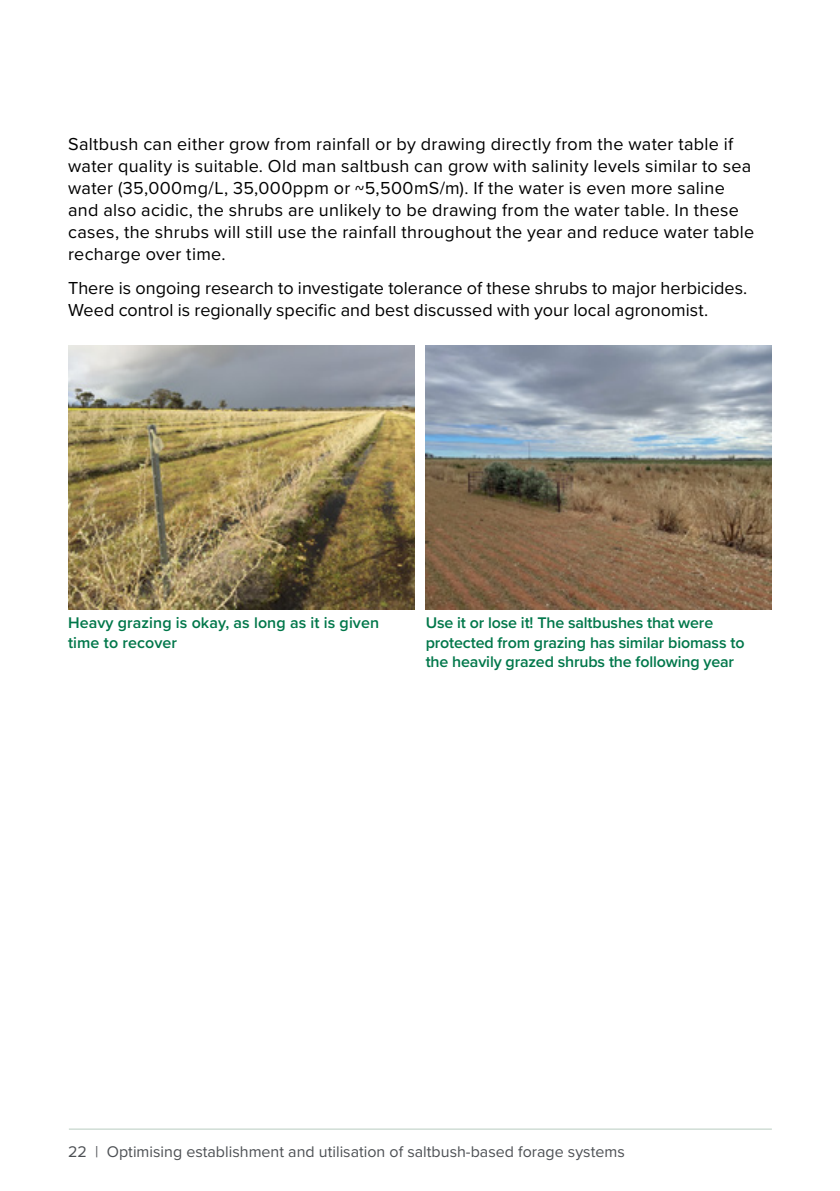
<style>
.page{position:relative;width:840px;height:1191px;background:#fff}
.page>*{position:absolute;margin:0;border:0;box-sizing:border-box;transform-origin:0 0}
.t1{font:18px/22px "Proxima Nova";letter-spacing:.015em;color:#000}
.t2{font:600 16px/19.2px "Proxima Nova";letter-spacing:-.01em;color:#00774a}
.t3{font:16px "Proxima Nova";color:#4d5054}
</style>
<div class="page">
<img style="left:425px;top:345px;width:346px;height:264px">
<img style="left:68px;top:345px;width:346px;height:264px">
<hr style="left:69px;top:1128px;width:702px;height:1px;background:#b8ccc0">
<p class="t1" style="left:68px;top:132px;width:687px">Saltbush can either grow from rainfall or by drawing directly from the water table if water quality is suitable. Old man saltbush can grow with salinity levels similar to sea water (35,000mg/L, 35,000ppm or ~5,500mS/m). If the water is even more saline and also acidic, the shrubs are unlikely to be drawing from the water table. In these cases, the shrubs will still use the rainfall throughout the year and reduce water table recharge over time.</p>
<p class="t1" style="left:68px;top:276px;width:680px">There is ongoing research to investigate tolerance of these shrubs to major herbicides.<br>Weed control is regionally specific and best discussed with your local agronomist.</p>
<p class="t2" style="left:68px;top:613px;width:312px">Heavy grazing is okay, as long as it is given time to recover</p>
<p class="t2" style="left:425px;top:613px;width:320px">Use it or lose it! The saltbushes that were protected from grazing has similar biomass to the heavily grazed shrubs the following year</p>
<p class="t3" style="left:68px;top:1139px;width:558px">22 | Optimising establishment and utilisation of saltbush-based forage systems</p>
</div>
